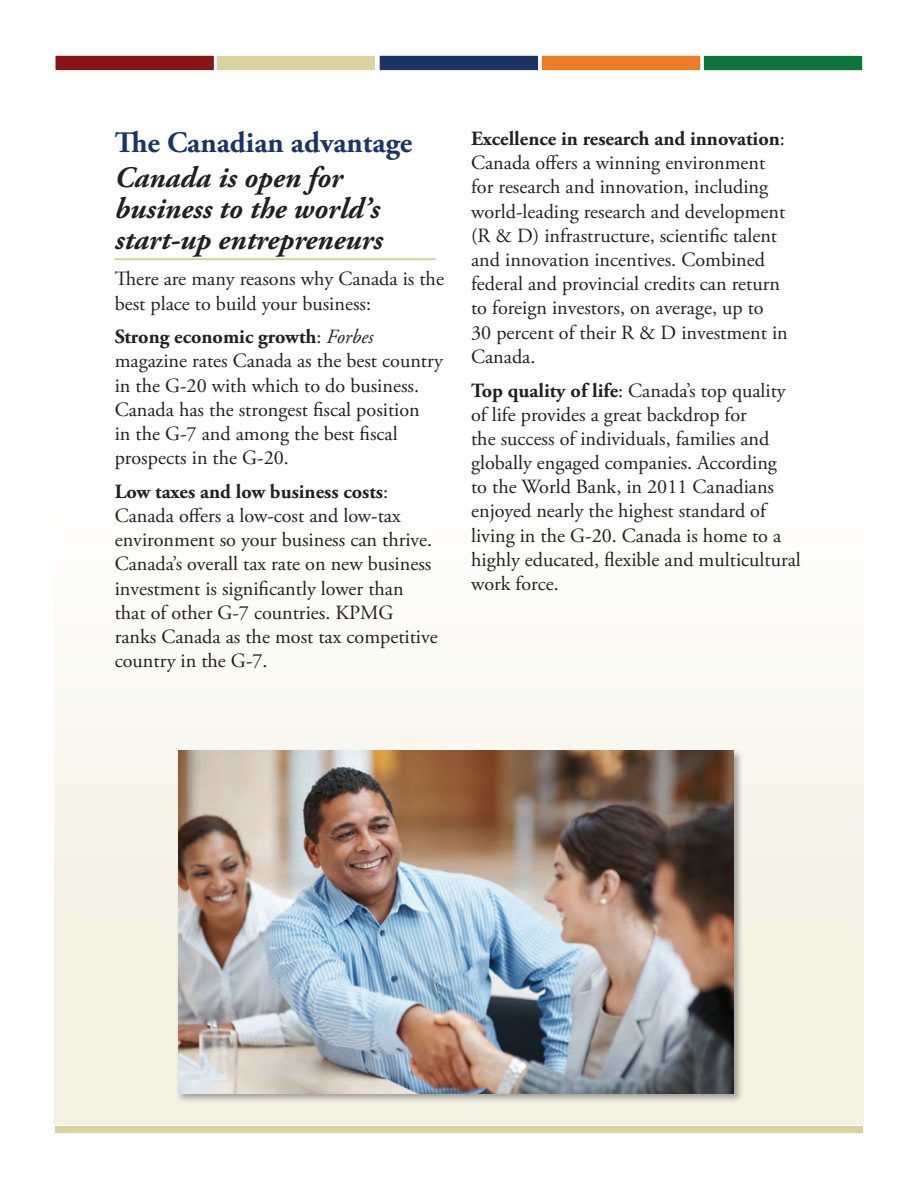
<style>
.page{position:relative;width:918px;height:1188px;background:#fff}
.page>*{position:absolute;margin:0;border:0;box-sizing:border-box;transform-origin:0 0}
.t1{font:italic 700 29.7px/30.8px "Adobe Garamond Pro";color:#231f20}
.t2{font:700 29.7px "Adobe Garamond Pro";color:#1b3463}
.t3{font:20.1px/24.2px "Adobe Garamond Pro";color:#231f20}
.s1{font-weight:700}
.s2{font-style:italic}
</style>
<div class="page">
<div style="left:54px;top:486px;width:810px;height:648px;background:linear-gradient(to bottom,#fefefd,#f1efde)"></div>
<hr style="left:115px;top:258px;width:321px;height:2px;background:#d9d3a3">
<div style="left:54px;top:1125px;width:810px;height:9px;background:#d9d3a3;border:1px solid #fff"></div>
<div style="left:54px;top:54px;width:162px;height:18px;background:#861518;border:2px solid #fff"></div>
<div style="left:215px;top:54px;width:162px;height:18px;background:#d9d3a3;border:2px solid #fff"></div>
<div style="left:378px;top:54px;width:162px;height:18px;background:#1b3463;border:2px solid #fff"></div>
<div style="left:540px;top:54px;width:162px;height:18px;background:#ed7c29;border:2px solid #fff"></div>
<div style="left:702px;top:54px;width:162px;height:18px;background:#0c773c;border:2px solid #fff"></div>
<div style="left:176px;top:748px;width:567px;height:356px;background:#231f20;opacity:.4"></div>
<img style="left:178px;top:751px;width:556px;height:343px">
<h1 class="t2" style="left:115px;top:125px;width:299px">The Canadian advantage</h1>
<h1 class="t1" style="left:115px;top:163px;width:270px">Canada is open for business to the world’s start-up entrepreneurs</h1>
<p class="t3" style="left:115px;top:268px;width:331px">There are many reasons why Canada is the best place to build your business:</p>
<p class="t3" style="left:115px;top:326px;width:330px"><span class="s1">Strong economic growth</span>: <span class="s2">Forbes </span>magazine rates Canada as the best country in the G-20 with which to do business.<br>Canada has the strongest fiscal position<br>in the G-7 and among the best fiscal prospects in the G-20.</p>
<p class="t3" style="left:115px;top:480px;width:324px"><span class="s1">Low taxes and low business costs</span>:<br>Canada offers a low-cost and low-tax environment so your business can thrive.<br>Canada’s overall tax rate on new business investment is significantly lower than that of other G-7 countries. KPMG ranks Canada as the most tax competitive country in the G-7.</p>
<p class="t3" style="left:471px;top:127px;width:318px"><span class="s1">Excellence in research and innovation</span>:<br>Canada offers a winning environment for research and innovation, including world-leading research and development (R &amp; D) infrastructure, scientific talent and innovation incentives. Combined federal and provincial credits can return to foreign investors, on average, up to 30 percent of their R &amp; D investment in Canada.</p>
<p class="t3" style="left:471px;top:379px;width:331px"><span class="s1">Top quality of life</span>: Canada’s top quality of life provides a great backdrop for<br>the success of individuals, families and globally engaged companies. According<br>to the World Bank, in 2011 Canadians enjoyed nearly the highest standard of living in the G-20. Canada is home to a highly educated, flexible and multicultural work force.</p>
</div>
